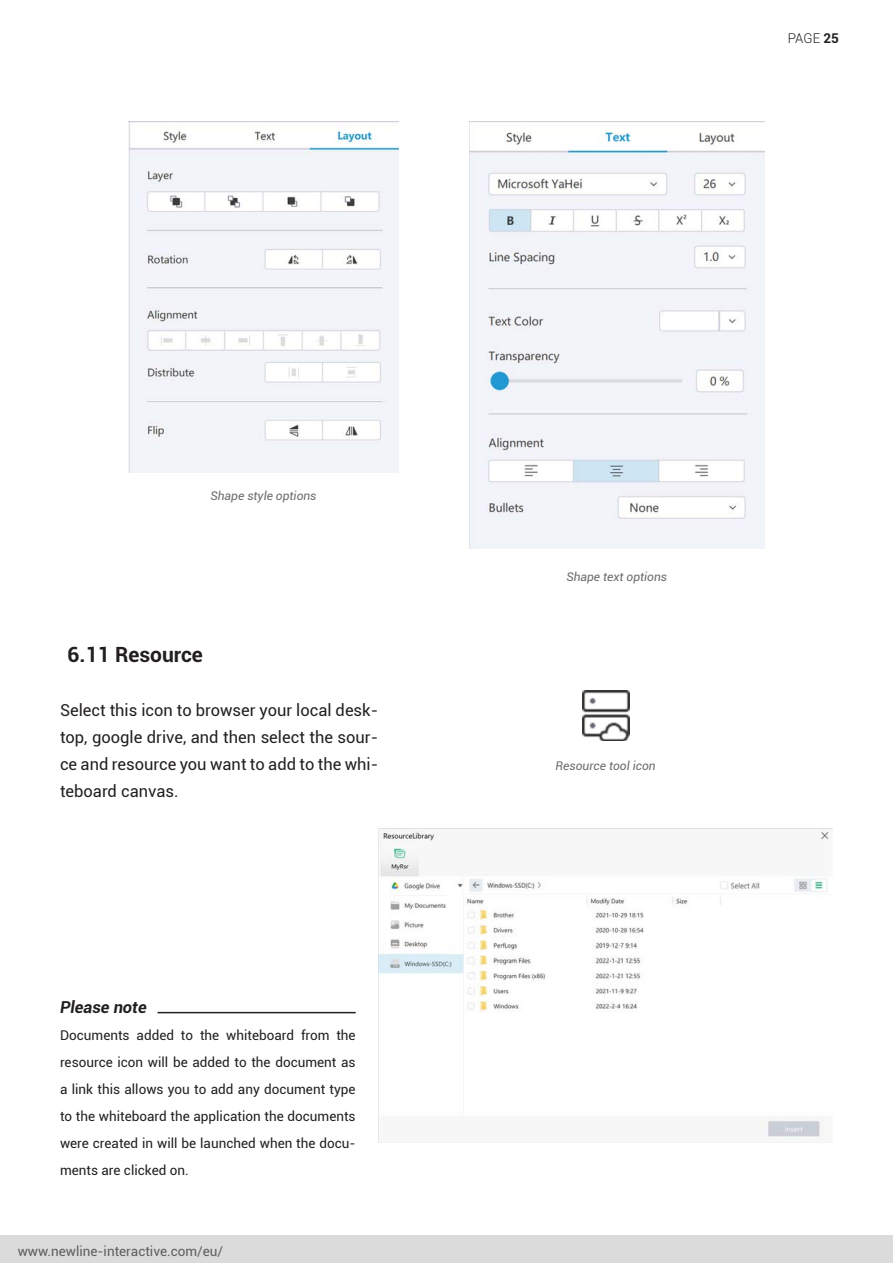
<style>
.page{position:relative;width:893px;height:1263px;background:#fff}
.page>*{position:absolute;margin:0;border:0;box-sizing:border-box;transform-origin:0 0}
._2nd_Title{font:700 21px "Roboto";color:#231f20}
.Body_text{font:16.5px/27px "Roboto";color:#231f20;text-align:justify}
.Body_text-2{font:italic 700 16.5px "Roboto";color:#231f20}
.Body_text-3{font:13.5px/27px "Roboto";color:#231f20;text-align:justify}
.t1{font:13.5px "Roboto";color:#5e5e5e}
.t2{font:300 13.5px "Roboto";color:#231f20}
.Image_note{font:italic 12px "Roboto";color:#6b6b6b}
.s1{font-weight:700}
</style>
<div class="page">
<div style="left:0;top:1236px;width:893px;height:27px;background:#dbdbdb"></div>
<img style="left:469px;top:122px;width:296px;height:427px">
<img style="left:128px;top:121px;width:271px;height:351px">
<img style="left:582px;top:691px;width:47px;height:50px">
<img style="left:378px;top:829px;width:455px;height:314px">
<hr style="left:158px;top:1012px;width:198px;height:1px;background:#231f20">
<p class="Image_note" style="left:211px;top:487px;width:108px">Shape style options</p>
<p class="_2nd_Title" style="left:68px;top:639px;width:137px">6.11 Resource</p>
<p class="Body_text" style="left:60px;top:696px;width:320px">Select this icon to browser your local desk&shy;top, google drive, and then select the sour&shy;ce and resource you want to add to the whi&shy;teboard canvas.</p>
<p class="Body_text-2" style="left:60px;top:995px;width:88px">Please note</p>
<p class="Body_text-3" style="left:60px;top:1021px;width:297px">Documents added to the whiteboard from the resource icon will be added to the document as a link this allows you to add any document type to the whiteboard the application the documents were created in will be launched when the docu&shy;ments are clicked on.</p>
<p class="t1" style="left:18px;top:1241px;width:207px">www.newline-interactive.com/eu/</p>
<p class="t2" style="left:788px;top:29px;width:53px">PAGE <span class="s1">25</span></p>
<p class="Image_note" style="left:566px;top:568px;width:102px">Shape text options</p>
<p class="Image_note" style="left:555px;top:757px;width:102px">Resource tool icon</p>
</div>
